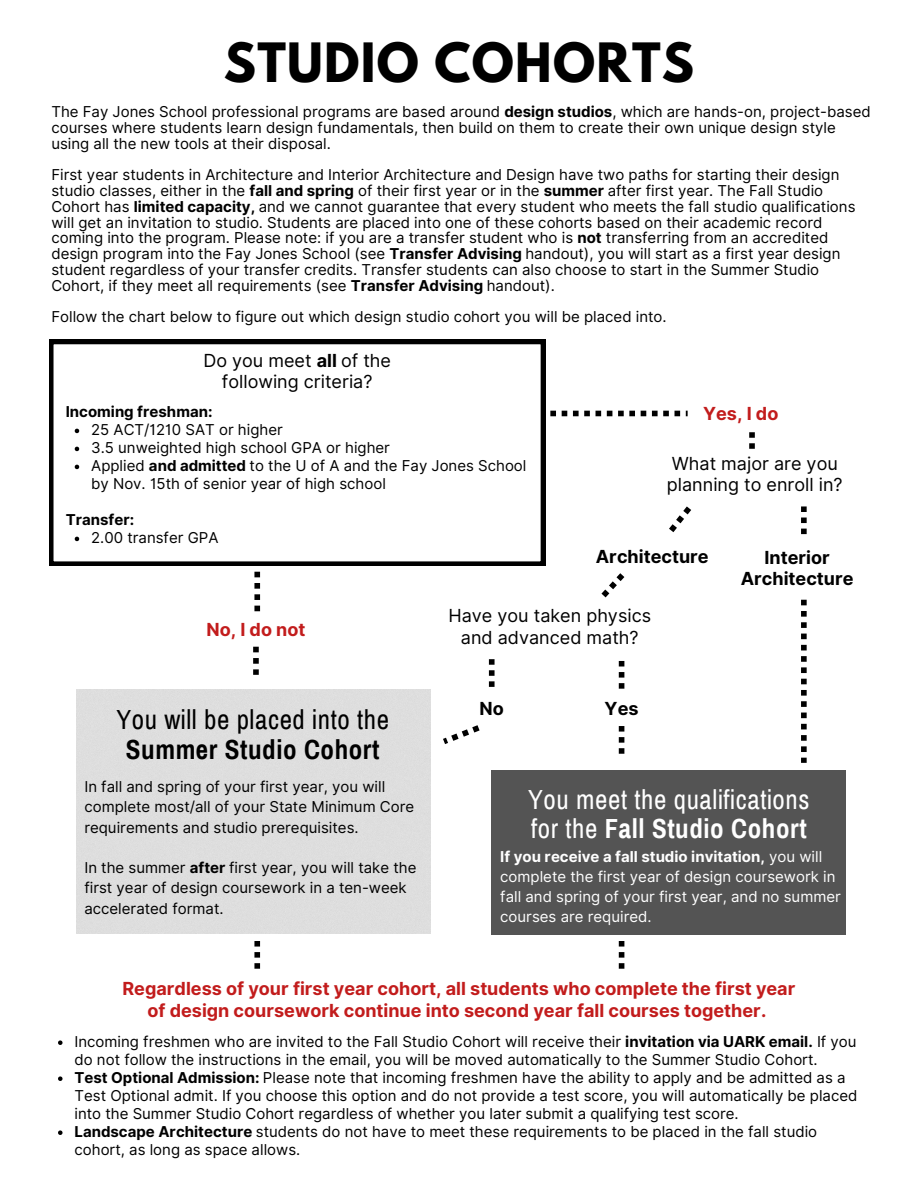
<style>
.page{position:relative;width:918px;height:1188px;background:#fff}
.page>*{position:absolute;margin:0;border:0;box-sizing:border-box;transform-origin:0 0}
.t1{font:700 48px "League Spartan";letter-spacing:.025em;color:#000}
.t2{font:27px/29.2px "Archivo Narrow";letter-spacing:.02em;color:#fff}
.t3{font:27px "Archivo Narrow";letter-spacing:.02em;color:#000}
.t4{font:700 27px "Archivo Narrow";letter-spacing:.02em;color:#000}
.t5{font:700 18px/21.3px "Inter";color:#c21c1c;text-align:center}
.t6{font:18px/21.3px "Inter";color:#000;text-align:center}
.t7{font:700 18px/21.3px "Inter";color:#000;text-align:center}
.t8{font:15px/15.8px "Inter";color:#000}
.t9{font:15px/20.2px "Inter";color:#fff}
.t10{font:700 15px "Inter";color:#000}
.s1{font-weight:700}
</style>
<div class="page">
<svg style="left:49px;top:340px;width:496px;height:226px"></svg>
<div style="left:492px;top:770px;width:354px;height:164px;background:#545454"></div>
<svg style="left:75px;top:429px;width:4px;height:4px"></svg>
<svg style="left:75px;top:447px;width:4px;height:4px"></svg>
<svg style="left:75px;top:465px;width:4px;height:4px"></svg>
<svg style="left:75px;top:537px;width:4px;height:4px"></svg>
<svg style="left:58px;top:1040px;width:5px;height:5px"></svg>
<svg style="left:58px;top:1076px;width:5px;height:5px"></svg>
<svg style="left:58px;top:1130px;width:5px;height:5px"></svg>
<svg style="left:254px;top:572px;width:6px;height:39px"></svg>
<svg style="left:749px;top:432px;width:6px;height:17px"></svg>
<svg style="left:550px;top:411px;width:138px;height:5px"></svg>
<svg style="left:801px;top:506px;width:6px;height:28px"></svg>
<svg style="left:669px;top:506px;width:22px;height:26px"></svg>
<svg style="left:601px;top:573px;width:23px;height:24px"></svg>
<svg style="left:801px;top:600px;width:6px;height:163px"></svg>
<svg style="left:619px;top:726px;width:5px;height:28px"></svg>
<svg style="left:253px;top:647px;width:6px;height:28px"></svg>
<svg style="left:619px;top:661px;width:5px;height:28px"></svg>
<svg style="left:489px;top:659px;width:6px;height:28px"></svg>
<svg style="left:443px;top:725px;width:37px;height:19px"></svg>
<svg style="left:619px;top:941px;width:5px;height:28px"></svg>
<svg style="left:254px;top:941px;width:6px;height:28px"></svg>
<h1 class="t1" style="left:224px;top:39px;width:472px">STUDIO COHORTS</h1>
<p class="t8" style="left:51px;top:104px;width:821px">The Fay Jones School professional programs are based around <span class="s1">design studios</span>, which are hands-on, project-based courses where students learn design fundamentals, then build on them to create their own unique design style using all the new tools at their disposal.</p>
<p class="t8" style="left:51px;top:167px;width:806px">First year students in Architecture and Interior Architecture and Design have two paths for starting their design studio classes, either in the <span class="s1">fall and spring</span> of their first year or in the <span class="s1">summer</span> after first year. The Fall Studio Cohort has <span class="s1">limited capacity,</span> and we cannot guarantee that every student who meets the fall studio qualifications will get an invitation to studio. Students are placed into one of these cohorts based on their academic record coming into the program. Please note: if you are a transfer student who is <span class="s1">not</span> transferring from an accredited design program into the Fay Jones School (see <span class="s1">Transfer Advising</span> handout), you will start as a first year design student regardless of your transfer credits. Transfer students can also choose to start in the Summer Studio Cohort, if they meet all requirements (see <span class="s1">Transfer Advising</span> handout).</p>
<p class="t8" style="left:51px;top:309px;width:617px">Follow the chart below to figure out which design studio cohort you will be placed into.</p>
<p class="t6" style="left:203px;top:350px;width:189px">Do you meet <span class="s1">all</span> of the following criteria?</p>
<p class="t8" style="left:91px;top:421px;width:437px;line-height:18px">25 ACT/1210 SAT or higher<br>3.5 unweighted high school GPA or higher<br>Applied <span class="s1">and admitted</span> to the U of A and the Fay Jones School by Nov. 15th of senior year of high school</p>
<p class="t8" style="left:91px;top:530px;width:129px">2.00 transfer GPA</p>
<p class="t10" style="left:66px;top:403px;width:148px">Incoming freshman:</p>
<p class="t5" style="left:703px;top:402px;width:77px">Yes, I do</p>
<p class="t6" style="left:667px;top:453px;width:177px;text-align:left">What major are you planning to enroll in?</p>
<p class="t10" style="left:66px;top:511px;width:70px">Transfer:</p>
<p class="t5" style="left:206px;top:618px;width:101px">No, I do not</p>
<h2 class="t3" style="left:116px;top:706px;width:274px">You will be placed into the</h2>
<h2 class="t4" style="left:126px;top:735px;width:255px">Summer Studio Cohort</h2>
<p class="t7" style="left:596px;top:546px;width:114px">Architecture</p>
<p class="t7" style="left:741px;top:546px;width:114px">Interior<br>Architecture</p>
<p class="t6" style="left:448px;top:605px;width:204px">Have you taken physics and advanced math?</p>
<p class="t7" style="left:480px;top:698px;width:26px">No</p>
<p class="t7" style="left:605px;top:698px;width:35px">Yes</p>
<p class="t8" style="left:84px;top:777px;width:331px;line-height:20.2px">In fall and spring of your first year, you will complete most/all of your State Minimum Core requirements and studio prerequisites.</p>
<p class="t8" style="left:84px;top:858px;width:334px;line-height:20.2px">In the summer <span class="s1">after</span> first year, you will take the first year of design coursework in a ten-week accelerated format.</p>
<p class="t9" style="left:500px;top:846px;width:342px"><span class="s1">If you receive a fall studio invitation,</span> you will complete the first year of design coursework in fall and spring of your first year, and no summer courses are required.</p>
<h2 class="t2" style="left:528px;top:786px;width:283px">You meet the qualifications for the <span class="s1">Fall Studio Cohort</span></h2>
<p class="t5" style="left:122px;top:978px;width:674px">Regardless of your first year cohort, all students who complete the first year of design coursework continue into second year fall courses together.</p>
<p class="t8" style="left:75px;top:1033px;width:784px;line-height:18px">Incoming freshmen who are invited to the Fall Studio Cohort will receive their <span class="s1">invitation via UARK email.</span> If you do not follow the instructions in the email, you will be moved automatically to the Summer Studio Cohort.<br><span class="s1">Test Optional Admission:</span> Please note that incoming freshmen have the ability to apply and be admitted as a Test Optional admit. If you choose this option and do not provide a test score, you will automatically be placed into the Summer Studio Cohort regardless of whether you later submit a qualifying test score.<br><span class="s1">Landscape Architecture</span> students do not have to meet these requirements to be placed in the fall studio cohort, as long as space allows.</p>
</div>
